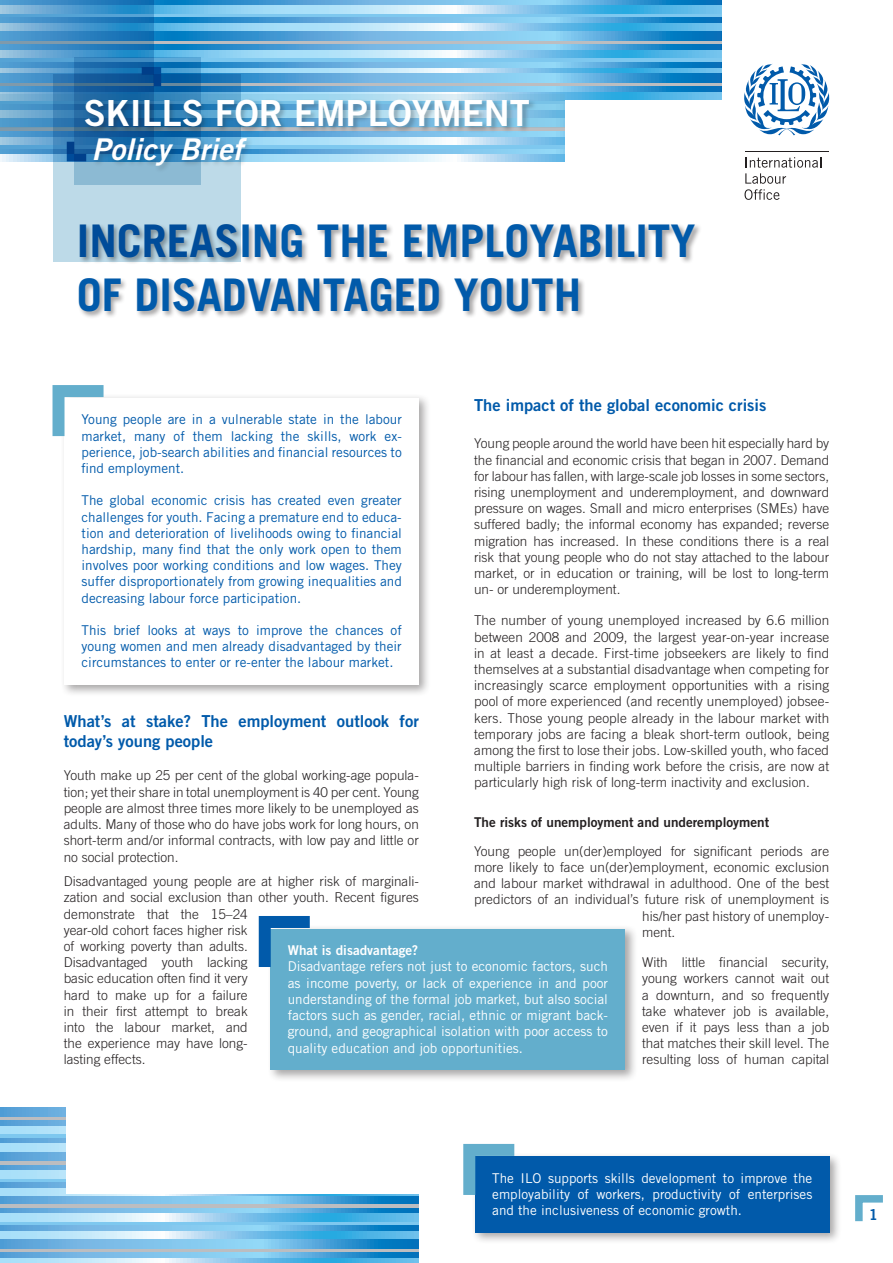
<style>
.page{position:relative;width:893px;height:1263px;background:#fff}
.page>*{position:absolute;margin:0;border:0;box-sizing:border-box;transform-origin:0 0}
.t1{font:700 45px/54px "Trade Gothic LT Std";color:#015aaa}
.t2{font:36px "Trade Gothic LT Std Bd 2";color:#fff}
.t3{font:30px "Trade Gothic LT Std Bd 2 Obl";color:#fff}
.t4{font:16.5px/19.8px "Trade Gothic LT Std Bd 2";color:#015aaa}
.t5{font:15px "Trade Gothic LT Std Bd 2";color:#015aaa}
.t6{font:300 13.5px/16.2px "Trade Gothic LT Std";color:#231f20;text-align:justify}
.t7{font:13.5px/16.2px "Trade Gothic LT Std";color:#015aaa;text-align:justify}
.t8{font:13.5px/16.2px "Trade Gothic LT Std";color:#fff;text-align:justify}
.t9{font:13.5px "Trade Gothic LT Std Bd 2";color:#231f20}
.t10{font:13.5px "Trade Gothic LT Std Bd 2";color:#fff}
</style>
<div class="page">
<svg style="left:154px;top:0;width:568px;height:6px;background:#5bacdd"></svg>
<svg style="left:154px;top:6px;width:568px;height:8px;background:#8ecff0"></svg>
<svg style="left:154px;top:14px;width:568px;height:4px;background:#72bfe9"></svg>
<svg style="left:154px;top:18px;width:568px;height:6px;background:#5bacdd"></svg>
<svg style="left:154px;top:24px;width:568px;height:8px;background:#86caed"></svg>
<svg style="left:154px;top:32px;width:568px;height:9px;background:#50a5da"></svg>
<svg style="left:154px;top:41px;width:568px;height:4px;background:#a1b7c6"></svg>
<svg style="left:154px;top:45px;width:568px;height:5px;background:#50a5da"></svg>
<svg style="left:154px;top:50px;width:568px;height:8px;background:#8ecff0"></svg>
<hr style="left:0;top:58px;width:787px;height:4px;background:#7ec8ef">
<svg style="left:201px;top:62px;width:521px;height:6px;background:#57a9dc"></svg>
<svg style="left:201px;top:68px;width:521px;height:6px;background:#88caed"></svg>
<svg style="left:240px;top:74px;width:482px;height:9px;background:#5cacdd"></svg>
<svg style="left:240px;top:83px;width:482px;height:4px;background:#a3b8c7"></svg>
<svg style="left:240px;top:87px;width:482px;height:6px;background:#65b2e1"></svg>
<svg style="left:240px;top:93px;width:482px;height:7px"></svg>
<svg style="left:537px;top:127px;width:28px;height:4px"></svg>
<svg style="left:240px;top:131px;width:325px;height:6px"></svg>
<svg style="left:255px;top:137px;width:310px;height:8px;background:#b7e0f6"></svg>
<hr style="left:0;top:145px;width:787px;height:4px;background:#7ec8ef">
<svg style="left:0;top:149px;width:565px;height:6px;background:#81c1e9"></svg>
<svg style="left:0;top:155px;width:565px;height:6px;background:#b9e0f6"></svg>
<svg style="left:0;top:1195px;width:419px;height:9px;background:#67b4e2"></svg>
<hr style="left:0;top:1204px;width:495px;height:4px;background:#bcbdc0">
<svg style="left:0;top:1208px;width:419px;height:6px;background:#6ab5e3"></svg>
<svg style="left:0;top:1214px;width:419px;height:8px;background:#91d0f0"></svg>
<svg style="left:0;top:1222px;width:419px;height:4px;background:#77c2eb"></svg>
<svg style="left:0;top:1226px;width:419px;height:5px;background:#62b0e0"></svg>
<svg style="left:0;top:1231px;width:419px;height:8px;background:#91d0f0"></svg>
<svg style="left:0;top:1239px;width:419px;height:9px;background:#62b0e0"></svg>
<svg style="left:0;top:1248px;width:419px;height:4px;background:#a5b9c8"></svg>
<svg style="left:0;top:1252px;width:419px;height:6px;background:#62b0e0"></svg>
<svg style="left:0;top:1258px;width:419px;height:5px;background:#91d0f0"></svg>
<svg style="left:0;top:1107px;width:66px;height:9px"></svg>
<svg style="left:0;top:1116px;width:66px;height:4px"></svg>
<svg style="left:0;top:1120px;width:66px;height:6px"></svg>
<svg style="left:0;top:1126px;width:66px;height:8px"></svg>
<hr style="left:0;top:1134px;width:495px;height:4px;background:#7ec8ef">
<svg style="left:0;top:1138px;width:66px;height:6px"></svg>
<svg style="left:0;top:1144px;width:66px;height:8px"></svg>
<svg style="left:0;top:1152px;width:66px;height:9px"></svg>
<hr style="left:0;top:1161px;width:495px;height:4px;background:#bcbdc0">
<svg style="left:0;top:1165px;width:66px;height:6px"></svg>
<svg style="left:0;top:1171px;width:66px;height:8px"></svg>
<svg style="left:0;top:1179px;width:66px;height:4px"></svg>
<svg style="left:0;top:1183px;width:66px;height:5px"></svg>
<svg style="left:0;top:1188px;width:419px;height:7px"></svg>
<div style="left:722px;top:0;width:171px;height:232px;background:#fff"></div>
<div style="left:566px;top:100px;width:327px;height:169px;background:#fff"></div>
<div style="left:66px;top:1106px;width:475px;height:88px;background:#fff"></div>
<div style="left:420px;top:1155px;width:473px;height:108px;background:#fff"></div>
<svg style="left:240px;top:94px;width:325px;height:33px;background:#94ceeb"></svg>
<svg style="left:855px;top:1195px;width:28px;height:27px"></svg>
<hr style="left:745px;top:151px;width:83px;height:1px;background:#231f20">
<svg style="left:744px;top:157px;width:77px;height:43px"></svg>
<svg style="left:744px;top:64px;width:85px;height:71px"></svg>
<div style="left:78px;top:223px;width:624px;height:96px;background:#231f20;opacity:.4"></div>
<div style="left:61px;top:394px;width:371px;height:303px;background:#231f20;opacity:.4"></div>
<div style="left:65px;top:398px;width:354px;height:286px;background:#fff"></div>
<svg style="left:52px;top:385px;width:64px;height:63px"></svg>
<svg style="left:53px;top:74px;width:187px;height:188px;background:#a8c7d7"></svg>
<svg style="left:74px;top:57px;width:127px;height:127px;background:#4a8fbe"></svg>
<svg style="left:0;top:0;width:154px;height:154px;background:#418abf"></svg>
<div style="left:84px;top:98px;width:453px;height:36px;background:#231f20;opacity:.3"></div>
<div style="left:93px;top:137px;width:162px;height:37px;background:#231f20;opacity:.2"></div>
<div style="left:267px;top:924px;width:371px;height:158px;background:#231f20;opacity:.4"></div>
<div style="left:271px;top:928px;width:354px;height:141px;background:#63aecc"></div>
<svg style="left:258px;top:916px;width:64px;height:63px"></svg>
<div style="left:471px;top:1152px;width:371px;height:93px;background:#231f20;opacity:.4"></div>
<div style="left:475px;top:1156px;width:354px;height:76px;background:#015aaa"></div>
<svg style="left:463px;top:1143px;width:63px;height:64px"></svg>
<h2 class="t2" style="left:84px;top:91px;width:448px">SKILLS FOR EMPLOYMENT</h2>
<h3 class="t3" style="left:92px;top:131px;width:152px">Policy Brief</h3>
<h1 class="t1" style="left:77px;top:213px;width:620px">INCREASING THE EMPLOYABILITY<br>OF DISADVANTAGED YOUTH</h1>
<p class="t4" style="left:474px;top:395px;width:294px">The impact of the global economic crisis</p>
<p class="t6" style="left:474px;top:435px;width:357px">Young people around the world have been hit especially hard by the financial and economic crisis that began in 2007. Demand for labour has fallen, with large-scale job losses in some sectors, rising unemployment and underemployment, and downward pressure on wages. Small and micro enterprises (SMEs) have suffered badly; the informal economy has expanded; reverse migration has increased. In these conditions there is a real risk that young people who do not stay attached to the labour market, or in education or training, will be lost to long-term un- or underemployment.</p>
<p class="t6" style="left:474px;top:612px;width:357px">The number of young unemployed increased by 6.6 million between 2008 and 2009, the largest year-on-year increase in at least a decade. First-time jobseekers are likely to find themselves at a substantial disadvantage when competing for increasingly scarce employment opportunities with a rising pool of more experienced (and recently unemployed) jobsee&shy;kers. Those young people already in the labour market with temporary jobs are facing a bleak short-term outlook, being among the first to lose their jobs. Low-skilled youth, who faced multiple barriers in finding work before the crisis, are now at particularly high risk of long-term inactivity and exclusion.</p>
<p class="t9" style="left:474px;top:814px;width:297px">The risks of unemployment and underemployment</p>
<p class="t6" style="left:474px;top:843px;width:357px">Young people un(der)employed for significant periods are</p>
<p class="t6" style="left:474px;top:859px;width:357px">more likely to face un(der)employment, economic exclusion</p>
<p class="t6" style="left:474px;top:875px;width:356px">and labour market withdrawal in adulthood. One of the best</p>
<p class="t6" style="left:474px;top:891px;width:357px">predictors of an individual’s future risk of unemployment is</p>
<p class="t6" style="left:642px;top:907px;width:189px">his/her past history of unemploy-</p>
<p class="t6" style="left:642px;top:924px;width:35px">ment.</p>
<p class="t6" style="left:642px;top:954px;width:189px">With little financial security, young workers cannot wait out a downturn, and so frequently take whatever job is available, even if it pays less than a job that matches their skill level. The resulting loss of human capital</p>
<p class="t7" style="left:82px;top:411px;width:322px">Young people are in a vulnerable state in the labour market, many of them lacking the skills, work ex&shy;perience, job-search abilities and financial resources to find employment.</p>
<p class="t7" style="left:82px;top:492px;width:322px">The global economic crisis has created even greater challenges for youth. Facing a premature end to educa&shy;tion and deterioration of livelihoods owing to financial hardship, many find that the only work open to them involves poor working conditions and low wages. They suffer disproportionately from growing inequalities and decreasing labour force participation.</p>
<p class="t7" style="left:82px;top:622px;width:322px">This brief looks at ways to improve the chances of young women and men already disadvantaged by their circumstances to enter or re-enter the labour market.</p>
<p class="t4" style="left:64px;top:711px;width:357px">What’s at stake? The employment outlook for today’s young people</p>
<p class="t6" style="left:64px;top:767px;width:357px">Youth make up 25 per cent of the global working-age popula&shy;tion; yet their share in total unemployment is 40 per cent. Young people are almost three times more likely to be unemployed as adults. Many of those who do have jobs work for long hours, on short-term and/or informal contracts, with low pay and little or no social protection.</p>
<p class="t6" style="left:64px;top:873px;width:357px;text-align:left">Disadvantaged young people are at higher risk of marginali&shy;zation and social exclusion than other youth. Recent figures demonstrate that the 15–24<br>year-old cohort faces higher risk<br>of working poverty than adults.<br>Disadvantaged youth lacking<br>basic education often find it very<br>hard to make up for a failure<br>in their first attempt to break<br>into the labour market, and<br>the experience may have long-<br>lasting effects.</p>
<p class="t10" style="left:288px;top:942px;width:132px">What is disadvantage?</p>
<p class="t8" style="left:288px;top:958px;width:322px">Disadvantage refers not just to economic factors, such as income poverty, or lack of experience in and poor understanding of the formal job market, but also social factors such as gender, racial, ethnic or migrant back&shy;ground, and geographical isolation with poor access to quality education and job opportunities.</p>
<p class="t8" style="left:492px;top:1169px;width:322px">The ILO supports skills development to improve the employability of workers, productivity of enterprises and the inclusiveness of economic growth.</p>
<p class="t5" style="left:869px;top:1205px;width:11px">1</p>
</div>
